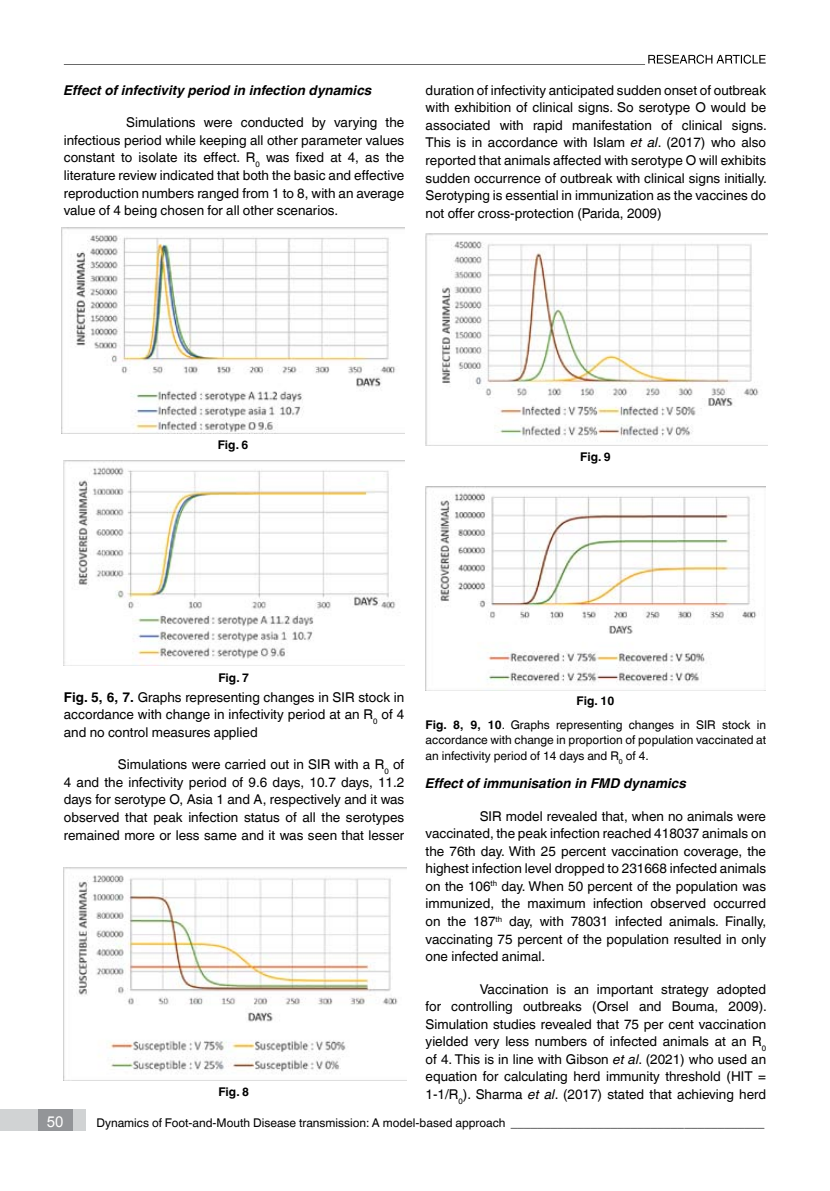
<style>
.page{position:relative;width:830px;height:1191px;background:#fff}
.page>*{position:absolute;margin:0;border:0;box-sizing:border-box;transform-origin:0 0}
.t1{font:15px "Arial";color:#fff}
.t2{font:13.5px/17.5px "Helvetica World";color:#000;text-align:justify}
.t3{font:italic 700 13.5px "Helvetica World";color:#000}
.t4{font:12px/15.6px "Helvetica World";color:#000;text-align:justify}
.t5{font:700 12px "Helvetica World";color:#000}
.s1{font-style:italic}
.s2{font-weight:700}
</style>
<div class="page">
<svg style="left:64px;top:55px;width:701px;height:10px"></svg>
<img style="left:62px;top:227px;width:342px;height:206px">
<img style="left:63px;top:461px;width:341px;height:205px">
<img style="left:64px;top:867px;width:342px;height:213px">
<img style="left:425px;top:234px;width:342px;height:211px">
<img style="left:425px;top:486px;width:339px;height:204px">
<div style="left:0;top:1109px;width:85px;height:21px;background:#d1d3d4"></div>
<div style="left:38px;top:1109px;width:34px;height:21px;background:#939598"></div>
<p class="t3" style="left:64px;top:82px;width:309px">Effect of infectivity period in infection dynamics</p>
<p class="t2" style="left:64px;top:114px;width:342px;text-indent:62px">Simulations were conducted by varying the infectious period while keeping all other parameter values constant to isolate its effect. R<sub>0</sub> was fixed at 4, as the literature review indicated that both the basic and effective reproduction numbers ranged from 1 to 8, with an average value of 4 being chosen for all other scenarios.</p>
<p class="t2" style="left:425px;top:81px;width:342px">duration of infectivity anticipated sudden onset of outbreak with exhibition of clinical signs. So serotype O would be associated with rapid manifestation of clinical signs.<br>This is in accordance with Islam <span class="s1">et al</span>. (2017) who also reported that animals affected with serotype O will exhibits sudden occurrence of outbreak with clinical signs initially.<br>Serotyping is essential in immunization as the vaccines do not offer cross-protection (Parida, 2009)</p>
<p class="t5" style="left:217px;top:438px;width:32px">Fig. 6</p>
<p class="t5" style="left:580px;top:450px;width:32px">Fig. 9</p>
<p class="t5" style="left:218px;top:671px;width:32px">Fig. 7</p>
<p class="t2" style="left:64px;top:688px;width:342px"><span class="s2">Fig. 5, 6, 7.</span> Graphs representing changes in SIR stock in accordance with change in infectivity period at an R<sub>0</sub> of 4 and no control measures applied</p>
<p class="t2" style="left:64px;top:756px;width:342px;text-indent:54px">Simulations were carried out in SIR with a R<sub>0</sub> of 4 and the infectivity period of 9.6 days, 10.7 days, 11.2 days for serotype O, Asia 1 and A, respectively and it was observed that peak infection status of all the serotypes remained more or less same and it was seen that lesser</p>
<p class="t5" style="left:218px;top:1085px;width:32px">Fig. 8</p>
<p class="t5" style="left:576px;top:693px;width:39px">Fig. 10</p>
<p class="t4" style="left:425px;top:717px;width:342px"><span class="s2">Fig. 8, 9, 10</span>. Graphs representing changes in SIR stock in accordance with change in proportion of population vaccinated at an infectivity period of 14 days and R<sub>0</sub> of 4.</p>
<p class="t3" style="left:425px;top:775px;width:262px">Effect of immunisation in FMD dynamics</p>
<p class="t2" style="left:425px;top:807px;width:342px;text-indent:54px">SIR model revealed that, when no animals were vaccinated, the peak infection reached 418037 animals on the 76th day. With 25 percent vaccination coverage, the highest infection level dropped to 231668 infected animals on the 106<sup>th</sup> day. When 50 percent of the population was immunized, the maximum infection observed occurred on the 187<sup>th</sup> day, with 78031 infected animals. Finally, vaccinating 75 percent of the population resulted in only one infected animal.</p>
<p class="t2" style="left:425px;top:980px;width:342px;text-indent:54px">Vaccination is an important strategy adopted for controlling outbreaks (Orsel and Bouma, 2009).<br>Simulation studies revealed that 75 per cent vaccination yielded very less numbers of infected animals at an R<sub>0 </sub>of 4. This is in line with Gibson <span class="s1">et al</span>. (2021) who used an equation for calculating herd immunity threshold (HIT = 1-1/R<sub>0</sub>). Sharma <span class="s1">et al</span>. (2017) stated that achieving herd</p>
<p class="t1" style="left:47px;top:1111px;width:18px">50</p>
<p class="t4" style="left:96px;top:1114px;width:417px">Dynamics of Foot-and-Mouth Disease transmission: A model-based approach_______________________________________</p>
</div>
